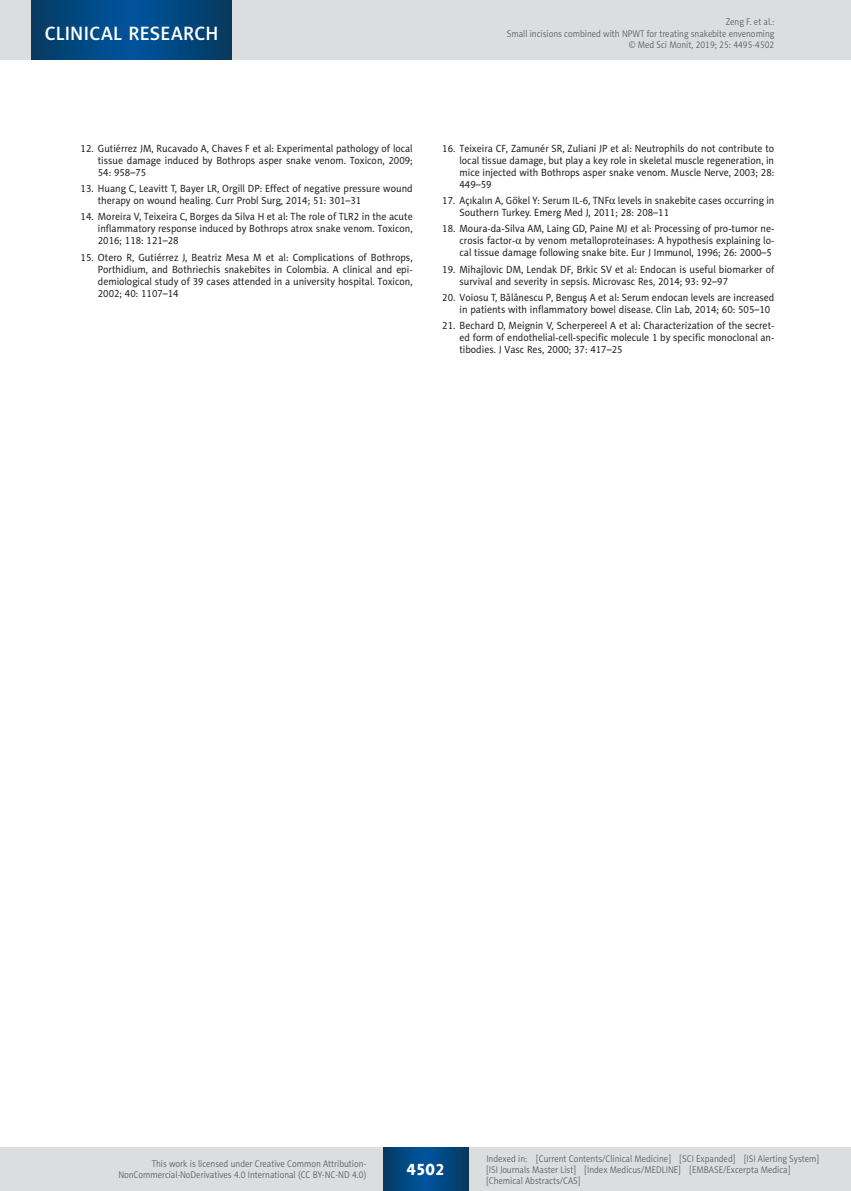
<style>
.page{position:relative;width:851px;height:1191px;background:#fff}
.page>*{position:absolute;margin:0;border:0;box-sizing:border-box;transform-origin:0 0}
.t1{font:19.5px "Naomi Sans EFN Medium";letter-spacing:.015em;color:#fff}
.t2{font:16.5px "Naomi Sans EFN Heavy";color:#fff}
.MSM_Referencje_punkt{font:10.5px/12px "Naomi Sans EFN";color:#231f20;text-align:justify;scale:.95 1}
.MSM_Referencje_punkt-2{font:10.5px/12px "Naomi Sans EFN";color:#231f20;text-align:justify;scale:.96 1}
.t3{font:9.75px/11.2px "Naomi Sans EFN Light";color:#57585a;text-align:right;scale:.9 1}
.s1{font-family:"Standard Sym L"}
</style>
<div class="page">
<div style="left:0;top:1148px;width:850px;height:43px;background:#dcdddf"></div>
<svg style="left:383px;top:1147px;width:85px;height:43px;background:#02477e"></svg>
<div style="left:0;top:0;width:850px;height:60px;background:#dcdddf"></div>
<svg style="left:32px;top:0;width:200px;height:60px;background:#02477e"></svg>
<h1 class="t1" style="left:45px;top:22px;width:175px">CLINICAL RESEARCH</h1>
<p class="t3" style="left:507px;top:16px;width:299px">Zeng F. et al.:<br>Small incisions combined with NPWT for treating snakebite envenoming © Med Sci Monit, 2019; 25: 4495-4502</p>
<p class="MSM_Referencje_punkt" style="left:98px;top:142px;width:333px;text-indent:-17px">12. Gutiérrez JM, Rucavado A, Chaves F et al: Experimental pathology of local tissue damage induced by Bothrops asper snake venom. Toxicon, 2009; 54: 958–75</p>
<p class="MSM_Referencje_punkt" style="left:98px;top:183px;width:333px;text-indent:-17px">13. Huang C, Leavitt T, Bayer LR, Orgill DP: Effect of negative pressure wound therapy on wound healing. Curr Probl Surg, 2014; 51: 301–31</p>
<p class="MSM_Referencje_punkt" style="left:98px;top:211px;width:333px;text-indent:-17px">14. Moreira V, Teixeira C, Borges da Silva H et al: The role of TLR2 in the acute inflammatory response induced by Bothrops atrox snake venom. Toxicon, 2016; 118: 121–28</p>
<p class="MSM_Referencje_punkt-2" style="left:98px;top:251px;width:329px;text-indent:-17px">15. Otero R, Gutiérrez J, Beatriz Mesa M et al: Complications of Bothrops, Porthidium, and Bothriechis snakebites in Colombia. A clinical and epi&shy;demiological study of 39 cases attended in a university hospital. Toxicon, 2002; 40: 1107–14</p>
<p class="MSM_Referencje_punkt" style="left:459px;top:142px;width:333px;text-indent:-17px">16. Teixeira CF, Zamunér SR, Zuliani JP et al: Neutrophils do not contribute to local tissue damage, but play a key role in skeletal muscle regeneration, in mice injected with Bothrops asper snake venom. Muscle Nerve, 2003; 28:<br>449–59</p>
<p class="MSM_Referencje_punkt" style="left:459px;top:195px;width:333px;text-indent:-17px">17. Açıkalın A, Gökel Y: Serum IL-6, TNF<span class="s1">a</span> levels in snakebite cases occurring in<br>Southern Turkey. Emerg Med J, 2011; 28: 208–11</p>
<p class="MSM_Referencje_punkt" style="left:459px;top:223px;width:333px;text-indent:-17px">18. Moura-da-Silva AM, Laing GD, Paine MJ et al: Processing of pro-tumor ne&shy;crosis factor-<span class="s1">a</span> by venom metalloproteinases: A hypothesis explaining lo&shy;cal tissue damage following snake bite. Eur J Immunol, 1996; 26: 2000–5</p>
<p class="MSM_Referencje_punkt" style="left:459px;top:263px;width:333px;text-indent:-17px">19. Mihajlovic DM, Lendak DF, Brkic SV et al: Endocan is useful biomarker of survival and severity in sepsis. Microvasc Res, 2014; 93: 92–97</p>
<p class="MSM_Referencje_punkt" style="left:459px;top:291px;width:333px;text-indent:-17px">20. Voiosu T, Bălănescu P, Benguş A et al: Serum endocan levels are increased in patients with inflammatory bowel disease. Clin Lab, 2014; 60: 505–10</p>
<p class="MSM_Referencje_punkt" style="left:459px;top:320px;width:333px;text-indent:-17px">21. Bechard D, Meignin V, Scherpereel A et al: Characterization of the secret&shy;ed form of endothelial-cell-specific molecule 1 by specific monoclonal an&shy;tibodies. J Vasc Res, 2000; 37: 417–25</p>
<p class="t3" style="left:118px;top:1158px;width:277px">This work is licensed under Creative Common Attribution-<br>NonCommercial-NoDerivatives 4.0 International (CC BY-NC-ND 4.0)</p>
<h2 class="t2" style="left:406px;top:1159px;width:40px">4502</h2>
<p class="t3" style="left:486px;top:1152px;width:371px;text-align:left">Indexed in: [Current Contents/Clinical Medicine] [SCI Expanded] [ISI Alerting System] [ISI Journals Master List] [Index Medicus/MEDLINE] [EMBASE/Excerpta Medica] [Chemical Abstracts/CAS]</p>
</div>
